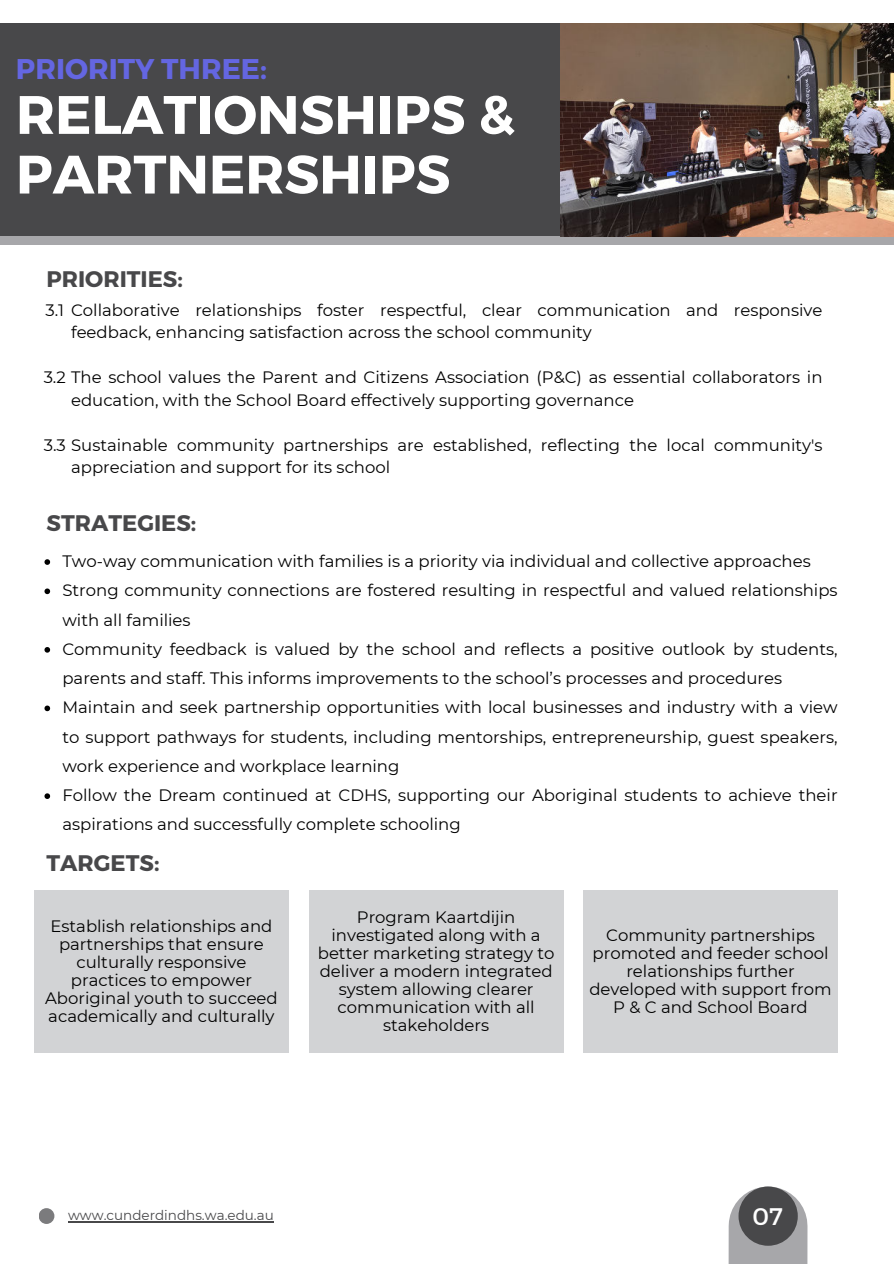
<style>
.page{position:relative;width:894px;height:1264px;background:#fff}
.page>*{position:absolute;margin:0;border:0;box-sizing:border-box;transform-origin:0 0}
.t1{font:700 54px/59.7px "Montserrat";color:#fff}
.t2{font:700 28.5px "Montserrat";color:#6466e1}
.t3{font:24px "Montserrat";color:#fff}
.t4{font:700 22.5px "Montserrat";color:#48484a}
.t5{font:16.5px/18px "Montserrat";color:#000;text-align:center}
.t6{font:13.5px "Montserrat";color:#48484a}
</style>
<div class="page">
<div style="left:0;top:23px;width:605px;height:219px;background:#48484a"></div>
<div style="left:728px;top:1225px;width:79px;height:38px;background:#a7a7aa"></div>
<div style="left:738px;top:1186px;width:59px;height:59px;background:#48484a;border-radius:50%"></div>
<div style="left:34px;top:890px;width:254px;height:162px;background:#d2d3d5"></div>
<div style="left:309px;top:890px;width:254px;height:162px;background:#d2d3d5"></div>
<div style="left:583px;top:890px;width:254px;height:162px;background:#d2d3d5"></div>
<div style="left:0;top:236px;width:893px;height:9px;background:#a7a7aa"></div>
<svg style="left:44px;top:559px;width:6px;height:6px"></svg>
<svg style="left:44px;top:588px;width:6px;height:6px"></svg>
<svg style="left:44px;top:647px;width:6px;height:5px"></svg>
<svg style="left:44px;top:705px;width:6px;height:6px"></svg>
<svg style="left:44px;top:793px;width:6px;height:6px"></svg>
<hr style="left:68px;top:1221px;width:206px;height:1px;background:#48484a">
<div style="left:39px;top:1208px;width:15px;height:15px;background:#7b7b7d;border-radius:50%"></div>
<img style="left:560px;top:23px;width:333px;height:214px">
<h2 class="t2" style="left:16px;top:51px;width:252px">PRIORITY THREE:</h2>
<h1 class="t1" style="left:16px;top:86px;width:500px">RELATIONSHIPS &amp;<br>PARTNERSHIPS</h1>
<h3 class="t4" style="left:46px;top:265px;width:138px">PRIORITIES:</h3>
<p class="t5" style="left:45px;top:300px;width:778px">3.1 Collaborative relationships foster respectful, clear communication and responsive</p>
<p class="t5" style="left:71px;top:323px;width:522px">feedback, enhancing satisfaction across the school community</p>
<p class="t5" style="left:44px;top:368px;width:780px">3.2 The school values the Parent and Citizens Association (P&amp;C) as essential collaborators in</p>
<p class="t5" style="left:71px;top:390px;width:564px">education, with the School Board effectively supporting governance</p>
<p class="t5" style="left:44px;top:435px;width:780px">3.3 Sustainable community partnerships are established, reflecting the local community's</p>
<p class="t5" style="left:71px;top:458px;width:320px">appreciation and support for its school</p>
<h3 class="t4" style="left:46px;top:509px;width:151px">STRATEGIES:</h3>
<p class="t5" style="left:62px;top:546px;width:776px;line-height:29.2px;text-align:left">Two-way communication with families is a priority via individual and collective approaches Strong community connections are fostered resulting in respectful and valued relationships with all families<br>Community feedback is valued by the school and reflects a positive outlook by students, parents and staff. This informs improvements to the school’s processes and procedures Maintain and seek partnership opportunities with local businesses and industry with a view to support pathways for students, including mentorships, entrepreneurship, guest speakers, work experience and workplace learning<br>Follow the Dream continued at CDHS, supporting our Aboriginal students to achieve their aspirations and successfully complete schooling</p>
<h3 class="t4" style="left:46px;top:849px;width:114px">TARGETS:</h3>
<p class="t5" style="left:45px;top:916px;width:234px">Establish relationships and partnerships that ensure culturally responsive practices to empower<br>Aboriginal youth to succeed academically and culturally</p>
<p class="t5" style="left:318px;top:907px;width:238px">Program Kaartdijin investigated along with a better marketing strategy to deliver a modern integrated system allowing clearer communication with all stakeholders</p>
<p class="t5" style="left:589px;top:925px;width:244px">Community partnerships promoted and feeder school relationships further developed with support from<br>P &amp; C and School Board</p>
<p class="t6" style="left:68px;top:1205px;width:207px">www.cunderdindhs.wa.edu.au</p>
<h3 class="t3" style="left:752px;top:1201px;width:32px">07</h3>
</div>
